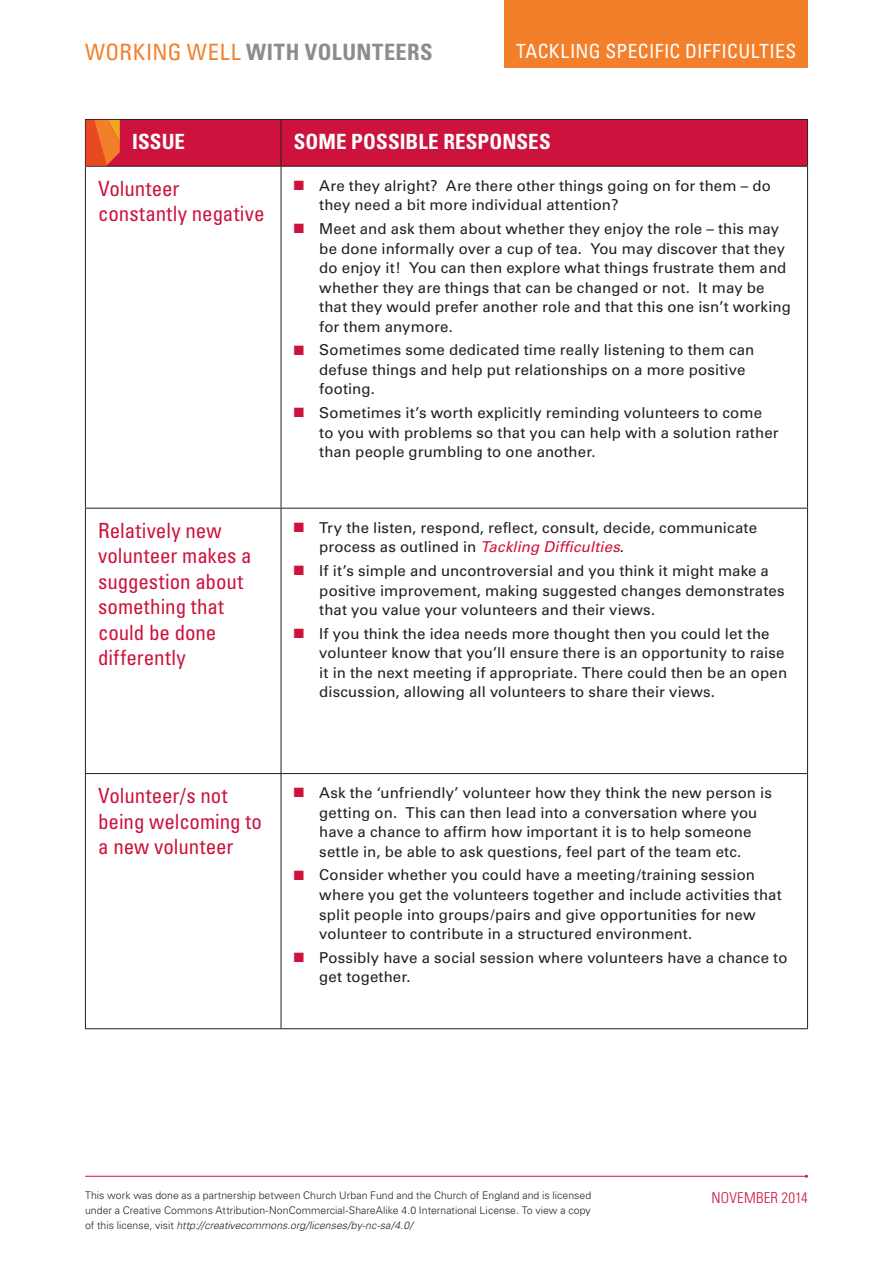
<style>
.page{position:relative;width:893px;height:1263px;background:#fff}
.page>*{position:absolute;margin:0;border:0;box-sizing:border-box;transform-origin:0 0}
.t1{font:700 condensed 22.5px "Univers";letter-spacing:.025em;color:#8a8c8f}
.t2{font:condensed 21px/25.5px "Univers";color:#cd123d}
.t3{font:700 condensed 21px "Univers";letter-spacing:.01em;color:#fff}
.t4{font:condensed 19.5px "Univers";letter-spacing:.015em;color:#fff}
.t5{font:15px/19.5px "Univers";letter-spacing:.005em;color:#231f20}
.t6{font:300 condensed 15px "Univers";letter-spacing:.01em;color:#cd123d}
.t7{font:300 10.5px/15px "Univers";letter-spacing:.005em;color:#231f20;text-align:justify}
.s1{font-weight:400;color:#f47f2a}
.s2{color:#cd123d}
.s3{font-style:italic;color:#cd123d}
.s4{font-style:italic}
</style>
<div class="page">
<div style="left:504px;top:0;width:304px;height:68px;background:#f47f2a"></div>
<hr style="left:85px;top:1176px;width:721px;height:1px;background:#cd123d">
<hr style="left:85px;top:167px;width:1px;height:341px;background:#231f20">
<hr style="left:281px;top:167px;width:1px;height:341px;background:#231f20">
<hr style="left:807px;top:167px;width:1px;height:341px;background:#231f20">
<hr style="left:85px;top:508px;width:196px;height:1px;background:#231f20">
<hr style="left:85px;top:508px;width:1px;height:265px;background:#231f20">
<hr style="left:281px;top:508px;width:527px;height:1px;background:#231f20">
<hr style="left:281px;top:508px;width:1px;height:265px;background:#231f20">
<hr style="left:807px;top:508px;width:1px;height:265px;background:#231f20">
<hr style="left:85px;top:773px;width:196px;height:1px;background:#231f20">
<hr style="left:85px;top:774px;width:1px;height:254px;background:#231f20">
<hr style="left:281px;top:773px;width:527px;height:1px;background:#231f20">
<hr style="left:281px;top:774px;width:1px;height:254px;background:#231f20">
<hr style="left:807px;top:774px;width:1px;height:254px;background:#231f20">
<hr style="left:281px;top:119px;width:527px;height:1px;background:#231f20">
<hr style="left:807px;top:120px;width:1px;height:46px;background:#231f20">
<hr style="left:85px;top:166px;width:196px;height:1px;background:#231f20">
<hr style="left:281px;top:166px;width:527px;height:1px;background:#231f20">
<hr style="left:85px;top:1028px;width:196px;height:1px;background:#231f20">
<hr style="left:281px;top:1028px;width:527px;height:1px;background:#231f20">
<svg style="left:85px;top:119px;width:722px;height:47px;background:#c9163b"></svg>
<h1 class="t1" style="left:85px;top:39px;width:349px"><span class="s1">Working Well</span> WITH VOLUNTEERS</h1>
<h3 class="t4" style="left:516px;top:39px;width:279px">Tackling Specific Difficulties</h3>
<h2 class="t3" style="left:132px;top:129px;width:12px">ISSUE</h2>
<h2 class="t3" style="left:294px;top:129px;width:81px">SOME POSSI</h2>
<h2 class="t3" style="left:406px;top:129px;width:97px">BLE RESPONSES</h2>
<h2 class="t2" style="left:98px;top:175px;width:168px">Volunteer constantly negative</h2>
<p class="t5" style="left:319px;top:176px;width:453px;text-indent:-26px"><span class="s2">■</span> Are they alright? Are there other things going on for them – do they need a bit more individual attention?</p>
<p class="t5" style="left:319px;top:219px;width:473px;text-indent:-26px"><span class="s2">■</span> Meet and ask them about whether they enjoy the role – this may be done informally over a cup of tea. You may discover that they do enjoy it! You can then explore what things frustrate them and whether they are things that can be changed or not. It may be that they would prefer another role and that this one isn’t working for them anymore.</p>
<p class="t5" style="left:319px;top:340px;width:437px;text-indent:-26px"><span class="s2">■</span> Sometimes some dedicated time really listening to them can defuse things and help put relationships on a more positive footing.</p>
<p class="t5" style="left:319px;top:403px;width:461px;text-indent:-26px"><span class="s2">■</span> Sometimes it’s worth explicitly reminding volunteers to come to you with problems so that you can help with a solution rather than people grumbling to one another.</p>
<h2 class="t2" style="left:98px;top:517px;width:155px">Relatively new volunteer makes a suggestion about something that could be done differently</h2>
<p class="t5" style="left:319px;top:518px;width:439px;text-indent:-26px"><span class="s2">■</span> Try the listen, respond, reflect, consult, decide, communicate process as outlined in <span class="s3">Tackling Difficulties</span>.</p>
<p class="t5" style="left:319px;top:561px;width:467px;text-indent:-26px"><span class="s2">■</span> If it’s simple and uncontroversial and you think it might make a positive improvement, making suggested changes demonstrates that you value your volunteers and their views.</p>
<p class="t5" style="left:319px;top:624px;width:469px;text-indent:-26px"><span class="s2">■</span> If you think the idea needs more thought then you could let the volunteer know that you’ll ensure there is an opportunity to raise it in the next meeting if appropriate. There could then be an open discussion, allowing all volunteers to share their views.</p>
<h2 class="t2" style="left:98px;top:782px;width:165px">Volunteer/s not being welcoming to a new volunteer</h2>
<p class="t5" style="left:319px;top:783px;width:454px;text-indent:-26px"><span class="s2">■</span> Ask the ‘unfriendly’ volunteer how they think the new person is getting on. This can then lead into a conversation where you have a chance to affirm how important it is to help someone settle in, be able to ask questions, feel part of the team etc.</p>
<p class="t5" style="left:319px;top:865px;width:464px;text-indent:-26px"><span class="s2">■</span> Consider whether you could have a meeting/training session where you get the volunteers together and include activities that split people into groups/pairs and give opportunities for new volunteer to contribute in a structured environment.</p>
<p class="t5" style="left:319px;top:948px;width:470px;text-indent:-26px"><span class="s2">■</span> Possibly have a social session where volunteers have a chance to get together.</p>
<p class="t7" style="left:85px;top:1188px;width:508px">This work was done as a partnership between Church Urban Fund and the Church of England and is licensed under a Creative Commons Attribution-NonCommercial-ShareAlike 4.0 International License. To view a copy of this license, visit <span class="s4">http://creativecommons.org/licenses/by-nc-sa/4.0/</span></p>
<p class="t6" style="left:712px;top:1188px;width:98px">NOVEMBER 2014</p>
</div>
